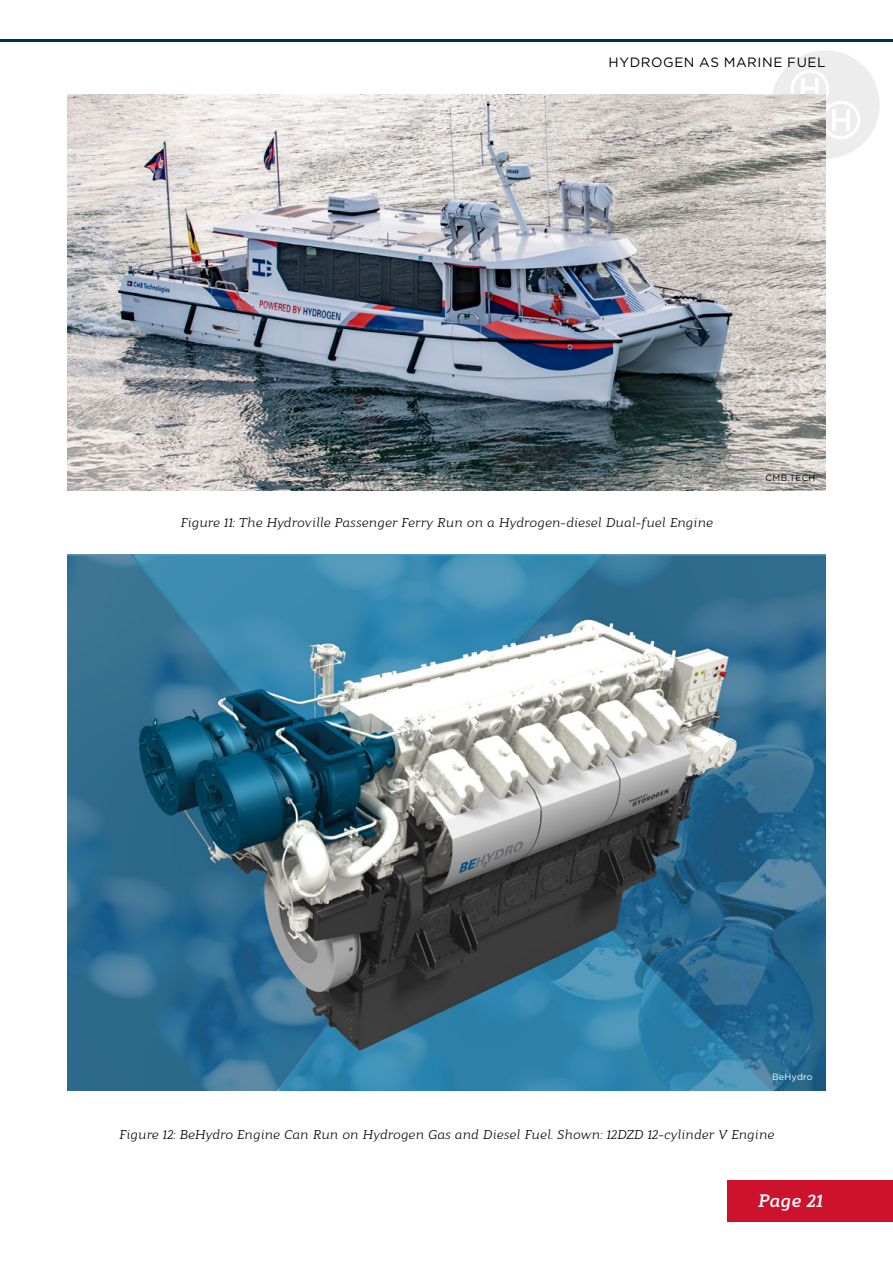
<style>
.page{position:relative;width:893px;height:1263px;background:#fff}
.page>*{position:absolute;margin:0;border:0;box-sizing:border-box;transform-origin:0 0}
.t1{font:italic 700 18px "Modum";color:#fff}
.t2{font:13.5px "Gotham";letter-spacing:.04em;color:#000}
.t3{font:italic 12.75px "Modum";letter-spacing:-.01em;color:#000}
.t4{font:9px "Gotham";letter-spacing:.035em;color:#000}
.t5{font:9px "Gotham";letter-spacing:.025em;color:#fff}
</style>
<div class="page">
<svg style="left:771px;top:50px;width:109px;height:109px"></svg>
<img style="left:68px;top:95px;width:757px;height:396px">
<img style="left:68px;top:554px;width:757px;height:536px">
<hr style="left:0;top:39px;width:893px;height:3px;background:#003057">
<div style="left:727px;top:1180px;width:166px;height:41px;background:#cd122d"></div>
<p class="t2" style="left:609px;top:53px;width:218px">HYDROGEN AS MARINE FUEL</p>
<p class="t3" style="left:180px;top:513px;width:534px">Figure 11: The Hydroville Passenger Ferry Run on a Hydrogen-diesel Dual-fuel Engine</p>
<p class="t4" style="left:765px;top:472px;width:51px">CMB.TECH</p>
<p class="t5" style="left:772px;top:1071px;width:42px">BeHydro</p>
<p class="t3" style="left:119px;top:1125px;width:657px">Figure 12: BeHydro Engine Can Run on Hydrogen Gas and Diesel Fuel. Shown: 12DZD 12-cylinder V Engine</p>
<h1 class="t1" style="left:757px;top:1186px;width:66px">Page 21</h1>
</div>
